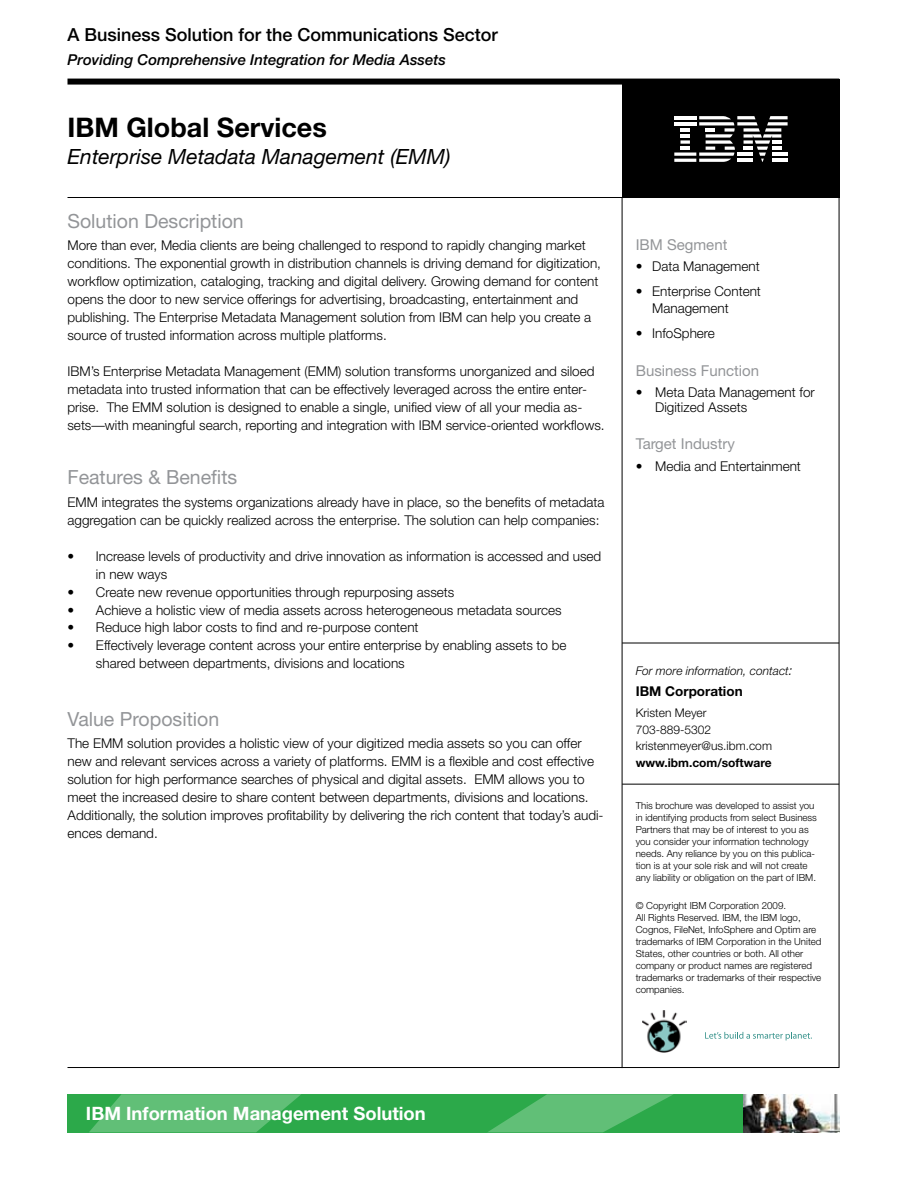
<style>
.page{position:relative;width:918px;height:1188px;background:#fff}
.page>*{position:absolute;margin:0;border:0;box-sizing:border-box;transform-origin:0 0}
.t1{font:700 27px "Helvetica Neue";color:#000}
.t2{font:italic 21px "Helvetica Neue";color:#000}
.t3{font:19.5px "Helvetica Neue LT Std";color:#939598}
.t4{font:700 18.45px "Helvetica Neue LT Std";color:#fff}
.t5{font:500 18px "Helvetica Neue LT Std";color:#000}
.t6{font:italic 500 15px "Helvetica Neue";color:#000}
.t7{font:15px "Helvetica Neue LT Std";color:#939598}
.t8{font:300 13.5px/18px "Helvetica Neue";color:#000}
.t9{font:700 13.5px "Helvetica Neue";color:#000}
.t10{font:300 12px/16.5px "Helvetica Neue";color:#000}
.t11{font:italic 300 12px "Helvetica Neue";color:#000}
.t12{font:700 12px "Helvetica Neue";color:#000}
.t13{font:300 9.75px/12px "Helvetica Neue";color:#000}
.s1{font-size:13.5px}
</style>
<div class="page">
<div style="left:622px;top:79px;width:217px;height:119px;background:#000"></div>
<svg style="left:674px;top:116px;width:114px;height:46px"></svg>
<hr style="left:737px;top:159px;width:16px;height:3px;background:#fff">
<hr style="left:674px;top:159px;width:22px;height:3px;background:#fff">
<hr style="left:622px;top:784px;width:217px;height:1px;background:#000">
<hr style="left:622px;top:643px;width:217px;height:1px;background:#000">
<img style="left:642px;top:1011px;width:44px;height:42px">
<svg style="left:705px;top:1032px;width:107px;height:8px"></svg>
<div style="left:68px;top:1094px;width:676px;height:38px;background:#2ca94a"></div>
<svg style="left:89px;top:1094px;width:212px;height:38px"></svg>
<svg style="left:488px;top:1094px;width:185px;height:38px"></svg>
<img style="left:743px;top:1094px;width:96px;height:38px">
<div style="left:68px;top:79px;width:771px;height:6px;background:#000"></div>
<hr style="left:68px;top:197px;width:771px;height:1px;background:#000">
<hr style="left:68px;top:1067px;width:771px;height:1px;background:#000">
<hr style="left:622px;top:198px;width:1px;height:870px;background:#000">
<hr style="left:839px;top:198px;width:1px;height:870px;background:#000">
<h3 class="t5" style="left:68px;top:24px;width:432px">A Business Solution for the Communications Sector</h3>
<p class="t6" style="left:68px;top:51px;width:380px">Providing Comprehensive Integration for Media Assets</p>
<h1 class="t1" style="left:68px;top:110px;width:261px">IBM Global Services</h1>
<h2 class="t2" style="left:68px;top:144px;width:385px">Enterprise Metadata Management (EMM)</h2>
<h3 class="t3" style="left:68px;top:209px;width:178px">Solution Description</h3>
<p class="t8" style="left:68px;top:236px;width:535px">More than ever, Media clients are being challenged to respond to rapidly changing market conditions. The exponential growth in distribution channels is driving demand for digitization, workflow optimization, cataloging, tracking and digital delivery. Growing demand for content opens the door to new service offerings for advertising, broadcasting, entertainment and publishing. The Enterprise Metadata Management solution from IBM can help you create a source of trusted information across multiple platforms.</p>
<p class="t8" style="left:68px;top:362px;width:539px">IBM’s Enterprise Metadata Management (EMM) solution transforms unorganized and siloed metadata into trusted information that can be effectively leveraged across the entire enter&shy;prise. The EMM solution is designed to enable a single, unified view of all your media as&shy;sets—with meaningful search, reporting and integration with IBM service-oriented workflows.</p>
<h3 class="t3" style="left:68px;top:466px;width:171px">Features &amp; Benefits</h3>
<p class="t8" style="left:68px;top:492px;width:539px">EMM integrates the systems organizations already have in place, so the benefits of metadata aggregation can be quickly realized across the enterprise. The solution can help companies:</p>
<p class="t8" style="left:96px;top:546px;width:507px;text-indent:-28px">• Increase levels of productivity and drive innovation as information is accessed and used in new ways</p>
<p class="t8" style="left:68px;top:582px;width:388px">• Create new revenue opportunities through repurposing assets</p>
<p class="t8" style="left:68px;top:600px;width:496px">• Achieve a holistic view of media assets across heterogeneous metadata sources</p>
<p class="t8" style="left:68px;top:618px;width:353px">• Reduce high labor costs to find and re-purpose content</p>
<p class="t8" style="left:96px;top:636px;width:472px;text-indent:-28px">• Effectively leverage content across your entire enterprise by enabling assets to be shared between departments, divisions and locations</p>
<h3 class="t3" style="left:68px;top:707px;width:153px">Value Proposition</h3>
<p class="t8" style="left:68px;top:734px;width:538px">The EMM solution provides a holistic view of your digitized media assets so you can offer new and relevant services across a variety of platforms. EMM is a flexible and cost effective solution for high performance searches of physical and digital assets. EMM allows you to meet the increased desire to share content between departments, divisions and locations.<br>Additionally, the solution improves profitability by delivering the rich content that today’s audi&shy;ences demand.</p>
<p class="t7" style="left:636px;top:236px;width:93px">IBM Segment</p>
<p class="t8" style="left:636px;top:257px;width:126px">• Data Management</p>
<p class="t8" style="left:652px;top:283px;width:110px;line-height:16.5px;text-indent:-16px">• Enterprise Content<br>Management</p>
<p class="t8" style="left:636px;top:324px;width:81px">• InfoSphere</p>
<p class="t7" style="left:636px;top:362px;width:125px">Business Function</p>
<p class="t8" style="left:655px;top:384px;width:161px;line-height:15px;text-indent:-19px">• Meta Data Management for<br>Digitized Assets</p>
<p class="t7" style="left:636px;top:435px;width:101px">Target Industry</p>
<p class="t8" style="left:636px;top:457px;width:167px">• Media and Entertainment</p>
<p class="t11" style="left:636px;top:664px;width:158px">For more information, contact<span class="s1">:</span></p>
<p class="t9" style="left:636px;top:683px;width:108px">IBM Corporation</p>
<p class="t10" style="left:636px;top:704px;width:138px">Kristen Meyer<br>703-889-5302 kristenmeyer@us.ibm.com</p>
<p class="t12" style="left:636px;top:755px;width:138px">www.ibm.com/software</p>
<p class="t13" style="left:636px;top:799px;width:183px">This brochure was developed to assist you in identifying products from select Business Partners that may be of interest to you as you consider your information technology needs. Any reliance by you on this publica&shy;tion is at your sole risk and will not create any liability or obligation on the part of IBM.</p>
<p class="t13" style="left:636px;top:899px;width:187px">© Copyright IBM Corporation 2009.<br>All Rights Reserved. IBM, the IBM logo, Cognos, FileNet, InfoSphere and Optim are trademarks of IBM Corporation in the United States, other countries or both. All other company or product names are registered trademarks or trademarks of their respective companies.</p>
<h3 class="t4" style="left:86px;top:1102px;width:341px">IBM Information Management Solution</h3>
</div>
